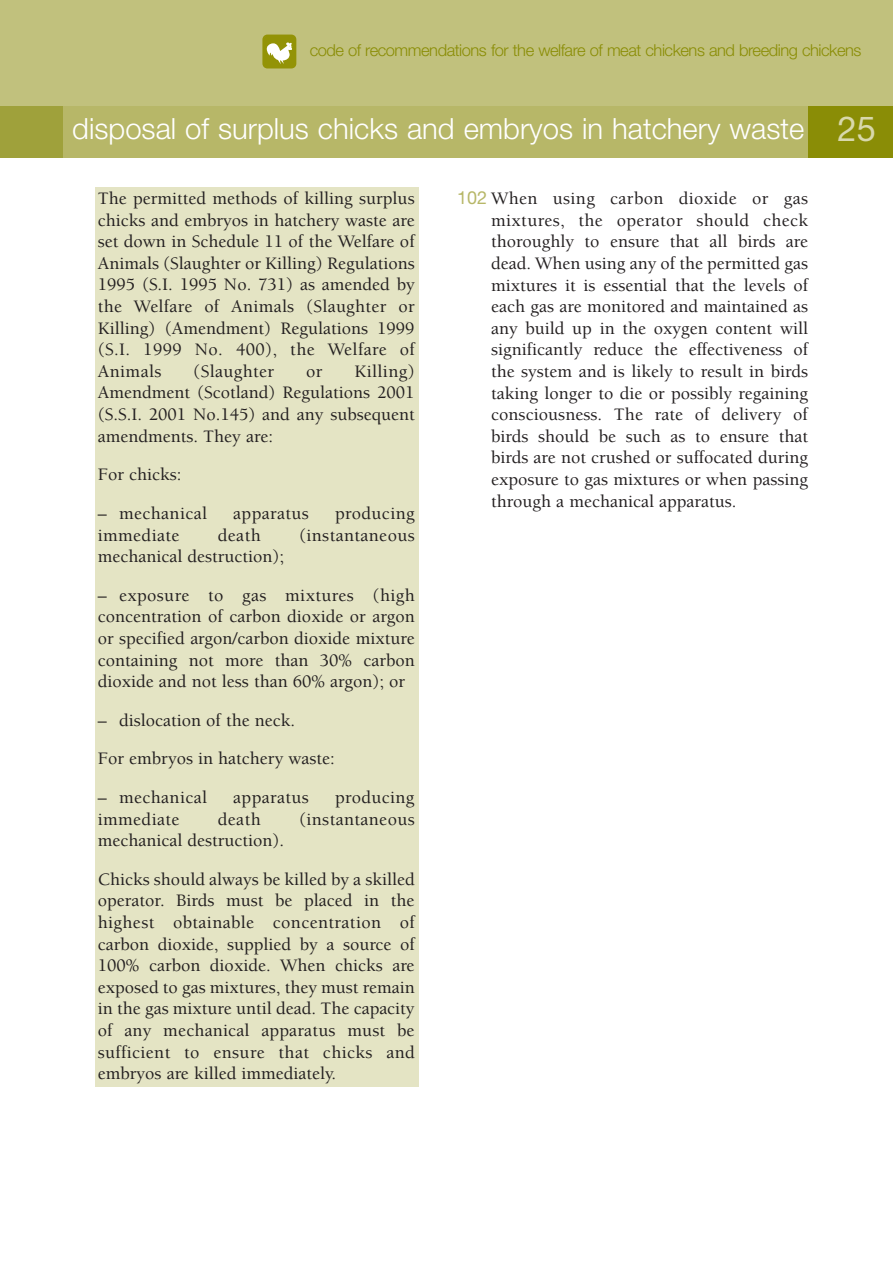
<style>
.page{position:relative;width:893px;height:1263px;background:#fff}
.page>*{position:absolute;margin:0;border:0;box-sizing:border-box;transform-origin:0 0}
.t1{font:300 29.25px "Helvetica Neue";color:#fff}
.t2{font:500 18px/21.6px "Berkeley";color:#231f20;text-align:justify}
.t3{font:500 18px "Berkeley";letter-spacing:.02em;color:#231f20}
.t4{font:300 16.5px "Helvetica Neue";letter-spacing:-.03em;color:#8a8d06}
.s1{font-weight:400;font-size:34.5px;color:#d8d8ab}
.s2{font-family:"Helvetica Neue";font-weight:400;color:#b7b768}
</style>
<div class="page">
<div style="left:96px;top:187px;width:323px;height:899px;background:#e4e4c4"></div>
<div style="left:0;top:0;width:893px;height:128px;background:#c1c17d"></div>
<div style="left:0;top:106px;width:893px;height:51px;background:#9fa13b"></div>
<div style="left:808px;top:106px;width:85px;height:51px;background:#8a8d06"></div>
<div style="left:64px;top:106px;width:744px;height:51px;background:#b7b768"></div>
<svg style="left:262px;top:35px;width:34px;height:33px"></svg>
<p class="t4" style="left:310px;top:44px;width:553px">code of recommendations for the welfare of meat chickens and breeding chickens</p>
<h1 class="t1" style="left:72px;top:119px;width:805px">disposal of surplus chicks and embryos in hatchery waste <span class="s1">25</span></h1>
<p class="t2" style="left:98px;top:189px;width:319px">The permitted methods of killing surplus chicks and embryos in hatchery waste are set down in Schedule 11 of the Welfare of Animals (Slaughter or Killing) Regulations 1995 (S.I. 1995 No. 731) as amended by the Welfare of Animals (Slaughter or Killing) (Amendment) Regulations 1999 (S.I. 1999 No. 400), the Welfare of Animals</p>
<p class="t2" style="left:98px;top:362px;width:318px;text-indent:257px">Killing)<br>Amendment (Scotland) Regulations 2001 (S.S.I. 2001 No.145) and any subsequent amendments. They are:</p>
<p class="t2" style="left:98px;top:465px;width:85px">For chicks:</p>
<p class="t3" style="left:98px;top:506px;width:111px">– mechanical</p>
<p class="t3" style="left:233px;top:506px;width:77px">apparatus</p>
<p class="t3" style="left:335px;top:506px;width:81px">producing</p>
<p class="t3" style="left:98px;top:528px;width:83px">immediate</p>
<p class="t2" style="left:218px;top:526px;width:44px">death</p>
<p class="t3" style="left:299px;top:528px;width:117px">(instantaneous</p>
<p class="t2" style="left:98px;top:547px;width:188px">mechanical destruction);</p>
<p class="t2" style="left:98px;top:586px;width:318px">– exposure to gas mixtures (high concentration of carbon dioxide or argon or specified argon/carbon dioxide mixture containing not more than 30% carbon dioxide and not less than 60% argon); or</p>
<p class="t2" style="left:98px;top:702px;width:239px;line-height:38.5px">– dislocation of the neck.<br>For embryos in hatchery waste:</p>
<p class="t3" style="left:98px;top:790px;width:111px">– mechanical</p>
<p class="t3" style="left:233px;top:790px;width:77px">apparatus</p>
<p class="t3" style="left:335px;top:790px;width:81px">producing</p>
<p class="t3" style="left:98px;top:812px;width:83px">immediate</p>
<p class="t2" style="left:218px;top:810px;width:44px">death</p>
<p class="t3" style="left:299px;top:812px;width:117px">(instantaneous</p>
<p class="t2" style="left:98px;top:823px;width:318px;line-height:38.5px">mechanical destruction).<br>Chicks should always be killed by a skilled</p>
<p class="t2" style="left:98px;top:891px;width:319px">operator. Birds must be placed in the highest obtainable concentration of carbon dioxide, supplied by a source of 100% carbon dioxide. When chicks are exposed to gas mixtures, they must remain in the gas mixture until dead. The capacity of any mechanical apparatus must be sufficient to ensure that chicks and embryos are killed immediately.</p>
<p class="t3" style="left:193px;top:364px;width:82px">(Slaughter</p>
<p class="t2" style="left:306px;top:362px;width:18px">or</p>
<p class="t2" style="left:491px;top:189px;width:319px;text-indent:-34px"><span class="s2">102</span> When using carbon dioxide or gas mixtures, the operator should check thoroughly to ensure that all birds are dead. When using any of the permitted gas mixtures it is essential that the levels of each gas are monitored and maintained as any build up in the oxygen content will significantly reduce the effectiveness of the system and is likely to result in birds taking longer to die or possibly regaining consciousness. The rate of delivery of birds should be such as to ensure that birds are not crushed or suffocated during exposure to gas mixtures or when passing through a mechanical apparatus.</p>
</div>
